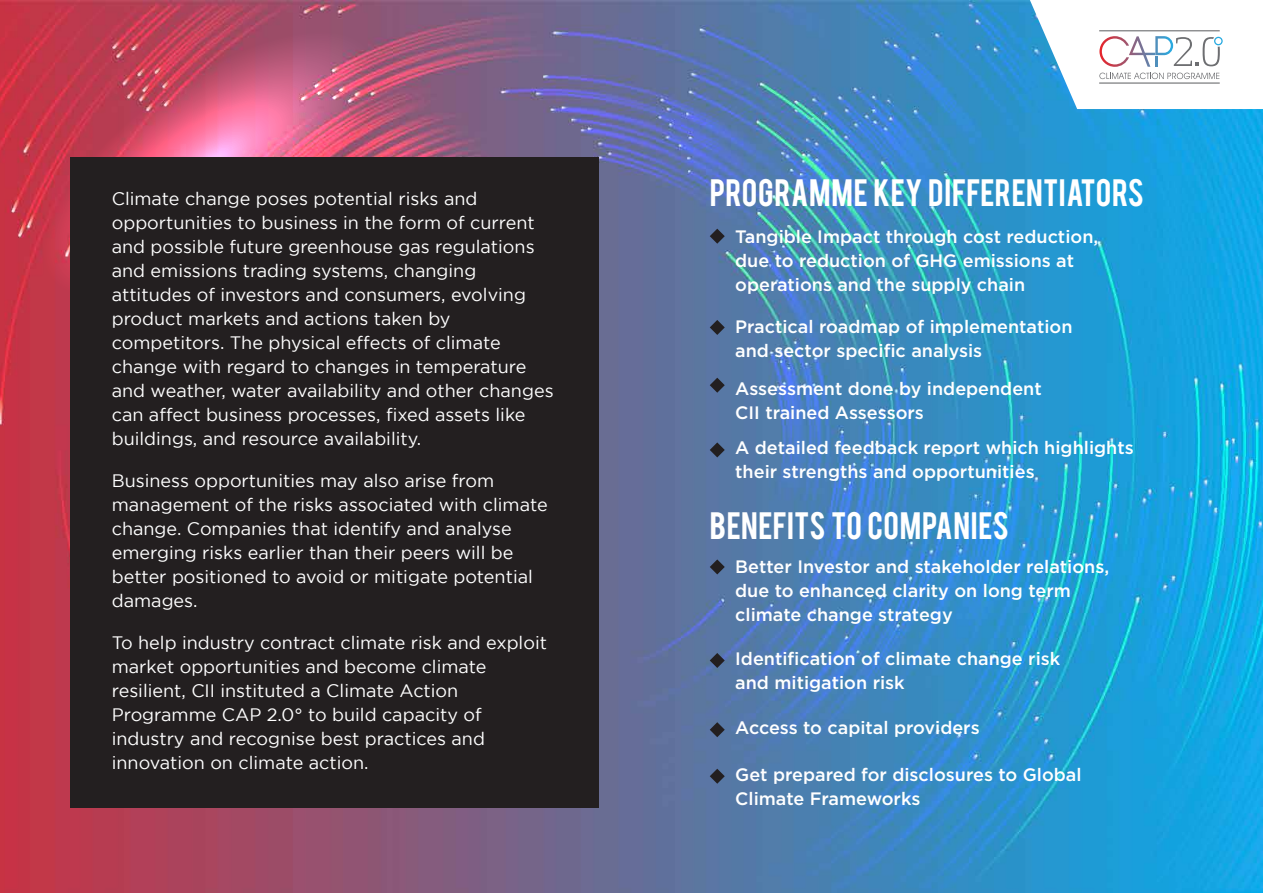
<style>
.page{position:relative;width:1263px;height:893px;background:#fff}
.page>*{position:absolute;margin:0;border:0;box-sizing:border-box;transform-origin:0 0}
.t1{font:30px "Bebas";letter-spacing:.015em;color:#fff}
.t2{font:18px/24px "Gotham";color:#fff}
.t3{font:500 18px/24px "Gotham";color:#fff}
</style>
<div class="page">
<img style="left:0;top:0;width:1263px;height:893px">
<svg style="left:0;top:0;width:423px;height:334px;background:#c34c66"></svg>
<div style="left:70px;top:157px;width:529px;height:650px;background:#231f20"></div>
<svg style="left:710px;top:229px;width:15px;height:15px"></svg>
<svg style="left:710px;top:378px;width:15px;height:15px"></svg>
<svg style="left:710px;top:320px;width:15px;height:15px"></svg>
<svg style="left:710px;top:442px;width:15px;height:15px"></svg>
<svg style="left:710px;top:722px;width:15px;height:15px"></svg>
<svg style="left:710px;top:653px;width:15px;height:15px"></svg>
<svg style="left:710px;top:559px;width:15px;height:15px"></svg>
<svg style="left:710px;top:769px;width:15px;height:15px"></svg>
<svg style="left:1030px;top:0;width:233px;height:109px"></svg>
<p class="t2" style="left:112px;top:186px;width:443px">Climate change poses potential risks and opportunities to business in the form of current and possible future greenhouse gas regulations and emissions trading systems, changing attitudes of investors and consumers, evolving product markets and actions taken by competitors. The physical effects of climate change with regard to changes in temperature and weather, water availability and other changes can affect business processes, fixed assets like buildings, and resource availability.</p>
<p class="t2" style="left:112px;top:468px;width:437px">Business opportunities may also arise from management of the risks associated with climate change. Companies that identify and analyse emerging risks earlier than their peers will be better positioned to avoid or mitigate potential damages.</p>
<p class="t2" style="left:112px;top:630px;width:437px">To help industry contract climate risk and exploit market opportunities and become climate resilient, CII instituted a Climate Action Programme CAP 2.0° to build capacity of industry and recognise best practices and innovation on climate action.</p>
<h1 class="t1" style="left:710px;top:170px;width:436px">PROGRAMME KEY DIFFERENTIATORS</h1>
<p class="t3" style="left:735px;top:224px;width:365px">Tangible Impact through cost reduction, due to reduction of GHG emissions at operations and the supply chain</p>
<p class="t3" style="left:735px;top:315px;width:339px">Practical roadmap of implementation and sector specific analysis</p>
<p class="t3" style="left:735px;top:376px;width:308px">Assessment done by independent<br>CII trained Assessors</p>
<p class="t3" style="left:735px;top:435px;width:400px">A detailed feedback report which highlights their strengths and opportunities</p>
<h1 class="t1" style="left:710px;top:504px;width:301px">BENEFITS TO COMPANIES</h1>
<p class="t3" style="left:735px;top:555px;width:375px">Better Investor and stakeholder relations, due to enhanced clarity on long term climate change strategy</p>
<p class="t3" style="left:735px;top:646px;width:326px">Identification of climate change risk and mitigation risk</p>
<p class="t3" style="left:735px;top:715px;width:246px">Access to capital providers</p>
<p class="t3" style="left:735px;top:763px;width:348px">Get prepared for disclosures to Global<br>Climate Frameworks</p>
</div>
